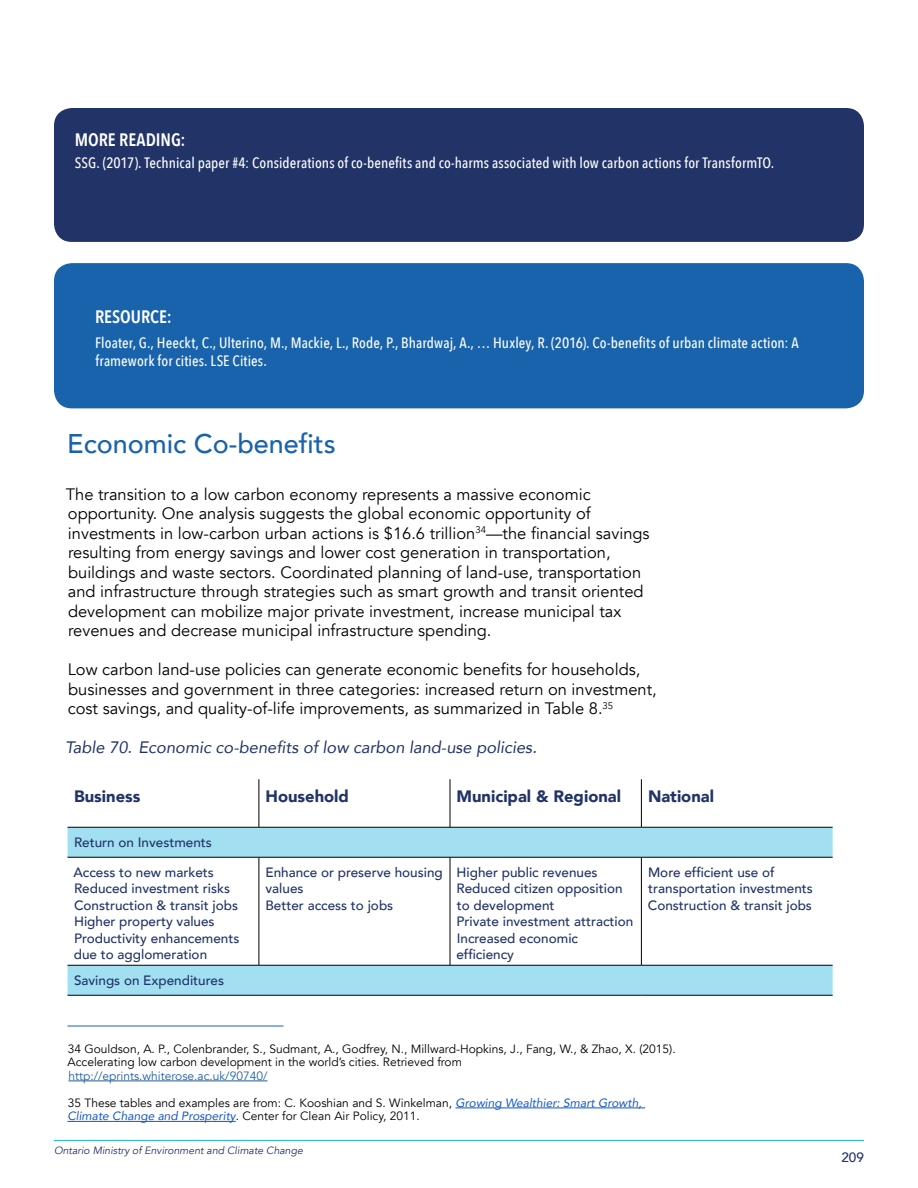
<style>
.page{position:relative;width:918px;height:1188px;background:#fff}
.page>*{position:absolute;margin:0;border:0;box-sizing:border-box;transform-origin:0 0}
.t1{font:500 27px "Avenir";color:#1963ad}
.t2{font:600 18px "Avenir Next Condensed";letter-spacing:-.005em;color:#fff}
.t3{font:16.5px/19.5px "Avenir";color:#000}
.t4{font:italic 16.5px "Avenir";color:#213367}
.t5{font:900 16.5px "Avenir";color:#213367}
.t6{font:500 15px/18px "Avenir Next Condensed";letter-spacing:.005em;color:#fff}
.t7{font:500 13.5px/16.5px "Avenir";color:#213367}
.t8{font:12px/13.5px "Avenir";color:#000}
.t9{font:12px "Avenir";color:#215e9e}
.t10{font:italic 10.5px "Avenir";color:#213367}
.s1{font-style:italic;color:#15c}
</style>
<div class="page">
<hr style="left:54px;top:1140px;width:810px;height:1px;background:#17b1dc">
<hr style="left:68px;top:1026px;width:216px;height:1px;background:#1963ad">
<hr style="left:68px;top:1081px;width:200px;height:1px;background:#215e9e">
<hr style="left:456px;top:1108px;width:189px;height:1px;background:#15c">
<hr style="left:67px;top:1121px;width:169px;height:1px;background:#15c">
<svg style="left:68px;top:828px;width:765px;height:167px"></svg>
<hr style="left:259px;top:779px;width:1px;height:48px;background:#000001">
<hr style="left:450px;top:779px;width:1px;height:48px;background:#000001">
<hr style="left:641px;top:779px;width:1px;height:48px;background:#000001">
<hr style="left:68px;top:827px;width:191px;height:1px;background:#000001">
<hr style="left:259px;top:827px;width:191px;height:1px;background:#000001">
<hr style="left:450px;top:827px;width:191px;height:1px;background:#000001">
<hr style="left:641px;top:827px;width:192px;height:1px;background:#000001">
<hr style="left:68px;top:857px;width:191px;height:1px;background:#000001">
<hr style="left:259px;top:857px;width:191px;height:1px;background:#000001">
<hr style="left:259px;top:857px;width:1px;height:108px;background:#000001">
<hr style="left:450px;top:857px;width:191px;height:1px;background:#000001">
<hr style="left:450px;top:857px;width:1px;height:108px;background:#000001">
<hr style="left:641px;top:857px;width:192px;height:1px;background:#000001">
<hr style="left:641px;top:857px;width:1px;height:108px;background:#000001">
<hr style="left:68px;top:965px;width:191px;height:1px;background:#000001">
<hr style="left:259px;top:965px;width:191px;height:1px;background:#000001">
<hr style="left:450px;top:965px;width:191px;height:1px;background:#000001">
<hr style="left:641px;top:965px;width:192px;height:1px;background:#000001">
<hr style="left:68px;top:995px;width:191px;height:1px;background:#000001">
<hr style="left:259px;top:995px;width:191px;height:1px;background:#000001">
<hr style="left:450px;top:995px;width:191px;height:1px;background:#000001">
<hr style="left:641px;top:995px;width:192px;height:1px;background:#000001">
<div style="left:54px;top:108px;width:810px;height:134px;background:#213367;border-radius:18px"></div>
<div style="left:54px;top:263px;width:810px;height:145px;background:#1963ad;border-radius:18px"></div>
<p class="t2" style="left:75px;top:124px;width:112px">MORE READING:</p>
<p class="t6" style="left:75px;top:154px;width:701px">SSG. (2017). Technical paper #4: Considerations of co-benefits and co-harms associated with low carbon actions for TransformTO.</p>
<p class="t2" style="left:95px;top:301px;width:78px">RESOURCE:</p>
<p class="t6" style="left:95px;top:334px;width:705px">Floater, G., Heeckt, C., Ulterino, M., Mackie, L., Rode, P., Bhardwaj, A., … Huxley, R. (2016). Co-benefits of urban climate action: A framework for cities. LSE Cities.</p>
<h1 class="t1" style="left:67px;top:420px;width:270px">Economic Co-benefits</h1>
<p class="t3" style="left:66px;top:484px;width:585px">The transition to a low carbon economy represents a massive economic opportunity. One analysis suggests the global economic opportunity of investments in low-carbon urban actions is $16.6 trillion<sup>34</sup>—the financial savings resulting from energy savings and lower cost generation in transportation, buildings and waste sectors. Coordinated planning of land-use, transportation and infrastructure through strategies such as smart growth and transit oriented development can mobilize major private investment, increase municipal tax revenues and decrease municipal infrastructure spending.</p>
<p class="t3" style="left:68px;top:660px;width:591px">Low carbon land-use policies can generate economic benefits for households, businesses and government in three categories: increased return on investment, cost savings, and quality-of-life improvements, as summarized in Table 8.<sup>35</sup></p>
<p class="t4" style="left:65px;top:737px;width:473px">Table 70. Economic co-benefits of low carbon land-use policies.</p>
<p class="t5" style="left:74px;top:782px;width:68px">Business</p>
<p class="t5" style="left:266px;top:782px;width:85px">Household</p>
<p class="t5" style="left:457px;top:782px;width:166px">Municipal &amp; Regional</p>
<p class="t5" style="left:648px;top:782px;width:67px">National</p>
<p class="t7" style="left:74px;top:833px;width:139px">Return on Investments</p>
<p class="t7" style="left:73px;top:863px;width:168px">Access to new markets<br>Reduced investment risks<br>Construction &amp; transit jobs<br>Higher property values<br>Productivity enhancements due to agglomeration</p>
<p class="t7" style="left:265px;top:863px;width:179px">Enhance or preserve housing values<br>Better access to jobs</p>
<p class="t7" style="left:456px;top:863px;width:178px">Higher public revenues<br>Reduced citizen opposition to development<br>Private investment attraction<br>Increased economic efficiency</p>
<p class="t7" style="left:648px;top:863px;width:166px">More efficient use of transportation investments<br>Construction &amp; transit jobs</p>
<p class="t7" style="left:74px;top:971px;width:152px">Savings on Expenditures</p>
<p class="t8" style="left:68px;top:1042px;width:610px">34 Gouldson, A. P., Colenbrander, S., Sudmant, A., Godfrey, N., Millward-Hopkins, J., Fang, W., &amp; Zhao, X. (2015).<br>Accelerating low carbon development in the world’s cities. Retrieved from</p>
<p class="t9" style="left:68px;top:1069px;width:201px">http://eprints.whiterose.ac.uk/90740/</p>
<p class="t8" style="left:67px;top:1096px;width:576px">35 These tables and examples are from: C. Kooshian and S. Winkelman, <span class="s1">Growing Wealthier: Smart Growth,<br>Climate Change and Prosperity</span>. Center for Clean Air Policy, 2011.</p>
<p class="t10" style="left:54px;top:1144px;width:251px">Ontario Ministry of Environment and Climate Change</p>
<p class="t7" style="left:841px;top:1148px;width:24px">209</p>
</div>
